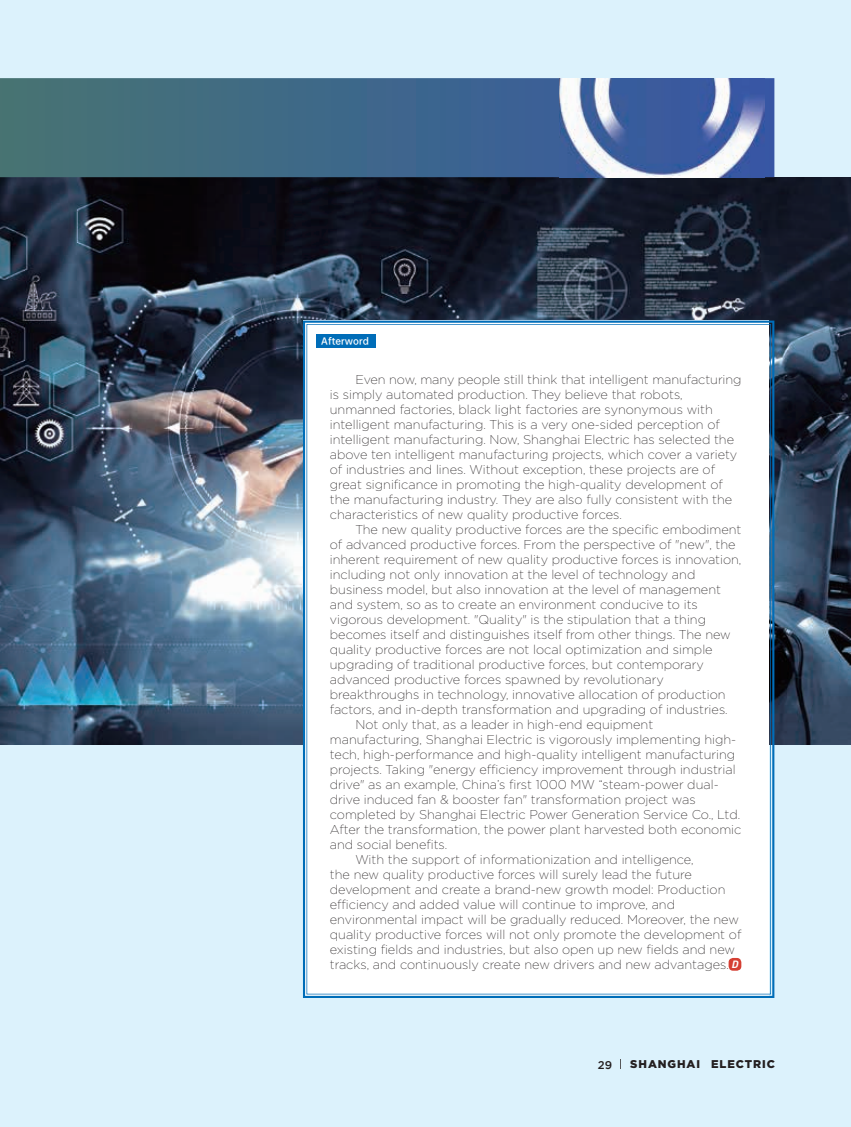
<style>
.page{position:relative;width:851px;height:1127px;background:#fff}
.page>*{position:absolute;margin:0;border:0;box-sizing:border-box;transform-origin:0 0}
.t1{font:200 12.75px/15px "Gotham";color:#231f20}
.t2{font:900 11.25px "Gotham";letter-spacing:.08em;color:#231f20}
.t3{font:500 11.25px "Gotham";color:#231f20}
.t4{font:8.85px "OPPO Sans B";color:#fff}
.s1{font-family:"DIN";font-weight:700;font-style:italic;font-size:10.5px;color:#fff}
</style>
<div class="page">
<div style="left:0;top:0;width:850px;height:1127px;background:#dcf2fc"></div>
<img style="left:0;top:177px;width:850px;height:567px">
<svg style="left:0;top:78px;width:774px;height:99px;background:#406985"></svg>
<img style="left:559px;top:78px;width:205px;height:99px">
<svg style="left:303px;top:321px;width:471px;height:677px"></svg>
<div style="left:306px;top:324px;width:464px;height:670px;background:#fff"></div>
<div style="left:316px;top:334px;width:59px;height:13px;background:#006db8"></div>
<div style="left:728px;top:958px;width:13px;height:13px;background:#d53f33;border-radius:4px"></div>
<p class="t4" style="left:321px;top:333px;width:49px">Afterword</p>
<p class="t1" style="left:330px;top:371px;width:413px;text-indent:26px">Even now, many people still think that intelligent manufacturing is simply automated production. They believe that robots, unmanned factories, black light factories are synonymous with intelligent manufacturing. This is a very one-sided perception of intelligent manufacturing. Now, Shanghai Electric has selected the above ten intelligent manufacturing projects, which cover a variety of industries and lines. Without exception, these projects are of great significance in promoting the high-quality development of the manufacturing industry. They are also fully consistent with the characteristics of new quality productive forces.</p>
<p class="t1" style="left:355px;top:521px;width:387px">The new quality productive forces are the specific embodiment</p>
<p class="t1" style="left:330px;top:536px;width:407px">of advanced productive forces. From the perspective of "new", the</p>
<p class="t1" style="left:330px;top:551px;width:413px">inherent requirement of new quality productive forces is innovation,</p>
<p class="t1" style="left:330px;top:566px;width:367px">including not only innovation at the level of technology and</p>
<p class="t1" style="left:330px;top:581px;width:392px">business model, but also innovation at the level of management</p>
<p class="t1" style="left:330px;top:596px;width:369px">and system, so as to create an environment conducive to its</p>
<p class="t1" style="left:330px;top:611px;width:377px">vigorous development. "Quality" is the stipulation that a thing</p>
<p class="t1" style="left:330px;top:626px;width:402px">becomes itself and distinguishes itself from other things. The new</p>
<p class="t1" style="left:330px;top:641px;width:384px">quality productive forces are not local optimization and simple</p>
<p class="t1" style="left:330px;top:656px;width:375px">upgrading of traditional productive forces, but contemporary</p>
<p class="t1" style="left:330px;top:671px;width:335px">advanced productive forces spawned by revolutionary</p>
<p class="t1" style="left:330px;top:686px;width:397px">breakthroughs in technology, innovative allocation of production</p>
<p class="t1" style="left:330px;top:701px;width:399px">factors, and in-depth transformation and upgrading of industries.</p>
<p class="t1" style="left:355px;top:716px;width:299px">Not only that, as a leader in high-end equipment</p>
<p class="t1" style="left:330px;top:731px;width:408px">manufacturing, Shanghai Electric is vigorously implementing high-</p>
<p class="t1" style="left:330px;top:746px;width:406px">tech, high-performance and high-quality intelligent manufacturing</p>
<p class="t1" style="left:330px;top:761px;width:407px">projects. Taking "energy efficiency improvement through industrial</p>
<p class="t1" style="left:330px;top:776px;width:390px">drive" as an example, China’s first 1000 MW “steam-power dual-</p>
<p class="t1" style="left:330px;top:791px;width:367px">drive induced fan &amp; booster fan" transformation project was</p>
<p class="t1" style="left:330px;top:806px;width:412px">completed by Shanghai Electric Power Generation Service Co., Ltd.</p>
<p class="t1" style="left:330px;top:821px;width:413px">After the transformation, the power plant harvested both economic</p>
<p class="t1" style="left:330px;top:836px;width:119px">and social benefits.</p>
<p class="t1" style="left:355px;top:851px;width:340px">With the support of informationization and intelligence,</p>
<p class="t1" style="left:330px;top:866px;width:363px">the new quality productive forces will surely lead the future</p>
<p class="t1" style="left:330px;top:881px;width:397px">development and create a brand-new growth model: Production</p>
<p class="t1" style="left:330px;top:896px;width:347px">efficiency and added value will continue to improve, and</p>
<p class="t1" style="left:330px;top:911px;width:410px">environmental impact will be gradually reduced. Moreover, the new</p>
<p class="t1" style="left:330px;top:926px;width:413px">quality productive forces will not only promote the development of</p>
<p class="t1" style="left:330px;top:941px;width:406px">existing fields and industries, but also open up new fields and new</p>
<p class="t1" style="left:330px;top:956px;width:410px">tracks, and continuously create new drivers and new advantages. <span class="s1">D</span></p>
<p class="t3" style="left:597px;top:1057px;width:16px">29</p>
<p class="t2" style="left:630px;top:1057px;width:146px">SHANGHAI ELECTRIC</p>
</div>
